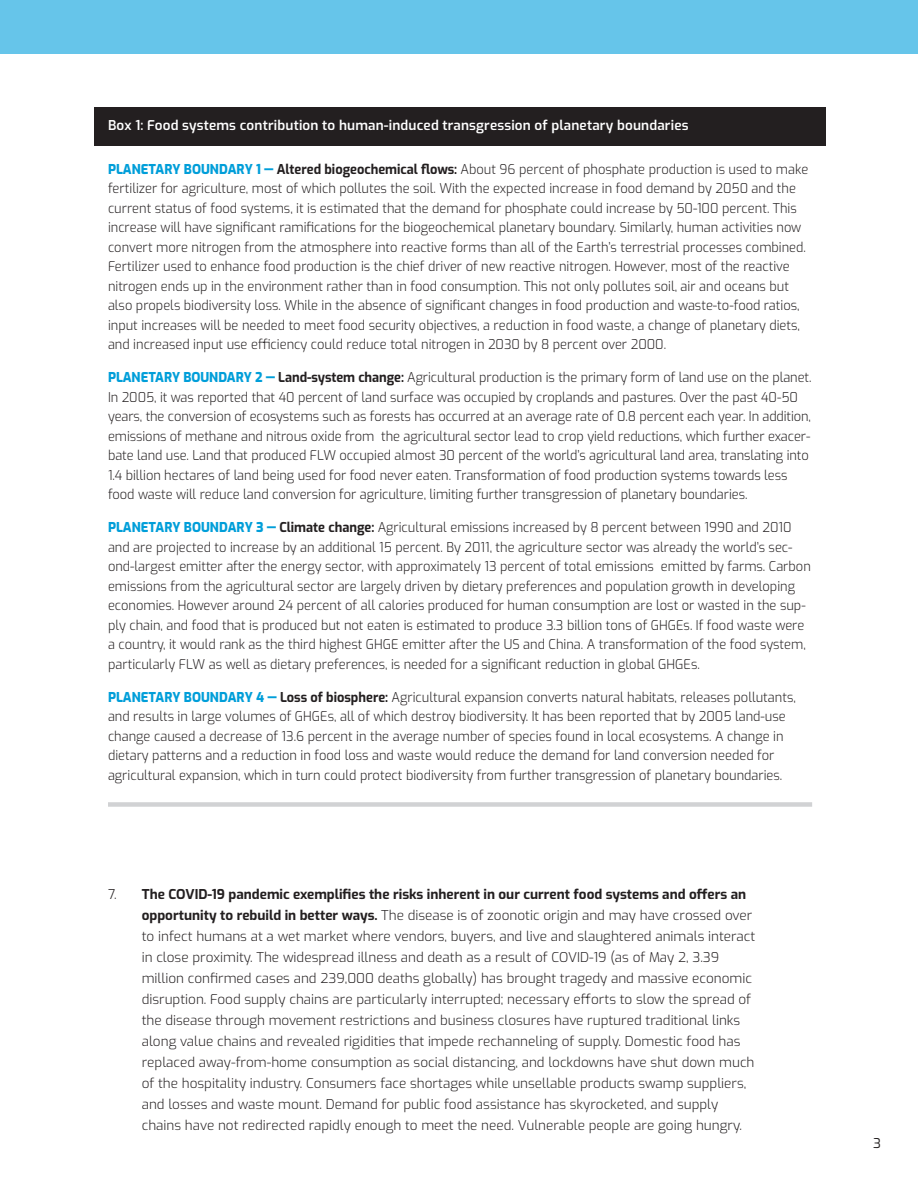
<style>
.page{position:relative;width:918px;height:1188px;background:#fff}
.page>*{position:absolute;margin:0;border:0;box-sizing:border-box;transform-origin:0 0}
.Box_1_Flush_Left{font:300 13.5px/19.5px "Exo";color:#231f20;scale:.95 1}
.Box_1_Flush_Left-2{font:300 13.5px/21px "Exo";color:#231f20}
.Box_1_Flush_left_wBo{font:300 13.5px/19.5px "Exo";color:#231f20;scale:.95 1}
.Box_hed_band_ko{font:600 13.5px "Exo";letter-spacing:.015em;color:#fff}
.t1{font:13.5px "Exo";color:#231f20}
.s1{font-weight:800;color:#009ed9}
.s2{font-weight:700}
</style>
<div class="page">
<div style="left:0;top:0;width:918px;height:54px;background:#66c5ea"></div>
<div style="left:94px;top:107px;width:732px;height:38px;background:#231f20"></div>
<div style="left:108px;top:802px;width:704px;height:5px;background:#d1d2d4"></div>
<p class="Box_hed_band_ko" style="left:108px;top:115px;width:582px">Box 1: Food systems contribution to human-induced transgression of planetary boundaries</p>
<p class="Box_1_Flush_Left" style="left:108px;top:159px;width:739px"><span class="s1">PLANETARY BOUNDARY 1 —</span> <span class="s2">Altered biogeochemical flows:</span> About 96 percent of phosphate production is used to make fertilizer for agriculture, most of which pollutes the soil. With the expected increase in food demand by 2050 and the current status of food systems, it is estimated that the demand for phosphate could increase by 50-100 percent. This increase will have significant ramifications for the biogeochemical planetary boundary. Similarly, human activities now convert more nitrogen from the atmosphere into reactive forms than all of the Earth’s terrestrial processes combined.<br>Fertilizer used to enhance food production is the chief driver of new reactive nitrogen. However, most of the reactive nitrogen ends up in the environment rather than in food consumption. This not only pollutes soil, air and oceans but also propels biodiversity loss. While in the absence of significant changes in food production and waste-to-food ratios, input increases will be needed to meet food security objectives, a reduction in food waste, a change of planetary diets, and increased input use efficiency could reduce total nitrogen in 2030 by 8 percent over 2000.</p>
<p class="Box_1_Flush_Left" style="left:108px;top:367px;width:742px"><span class="s1">PLANETARY BOUNDARY 2 —</span> <span class="s2">Land-system change:</span> Agricultural production is the primary form of land use on the planet.<br>In 2005, it was reported that 40 percent of land surface was occupied by croplands and pastures. Over the past 40-50 years, the conversion of ecosystems such as forests has occurred at an average rate of 0.8 percent each year. In addition, emissions of methane and nitrous oxide from the agricultural sector lead to crop yield reductions, which further exacer&shy;bate land use. Land that produced FLW occupied almost 30 percent of the world’s agricultural land area, translating into 1.4 billion hectares of land being used for food never eaten. Transformation of food production systems towards less food waste will reduce land conversion for agriculture, limiting further transgression of planetary boundaries.</p>
<p class="Box_1_Flush_Left" style="left:108px;top:517px;width:741px"><span class="s1">PLANETARY BOUNDARY 3 —</span> <span class="s2">Climate change:</span> Agricultural emissions increased by 8 percent between 1990 and 2010 and are projected to increase by an additional 15 percent. By 2011, the agriculture sector was already the world’s sec&shy;ond-largest emitter after the energy sector, with approximately 13 percent of total emissions emitted by farms. Carbon emissions from the agricultural sector are largely driven by dietary preferences and population growth in developing economies. However around 24 percent of all calories produced for human consumption are lost or wasted in the sup&shy;ply chain, and food that is produced but not eaten is estimated to produce 3.3 billion tons of GHGEs. If food waste were a country, it would rank as the third highest GHGE emitter after the US and China. A transformation of the food system, particularly FLW as well as dietary preferences, is needed for a significant reduction in global GHGEs.</p>
<p class="Box_1_Flush_left_wBo" style="left:108px;top:687px;width:726px"><span class="s1">PLANETARY BOUNDARY 4 —</span> <span class="s2">Loss of biosphere:</span> Agricultural expansion converts natural habitats, releases pollutants, and results in large volumes of GHGEs, all of which destroy biodiversity. It has been reported that by 2005 land-use change caused a decrease of 13.6 percent in the average number of species found in local ecosystems. A change in dietary patterns and a reduction in food loss and waste would reduce the demand for land conversion needed for agricultural expansion, which in turn could protect biodiversity from further transgression of planetary boundaries.</p>
<p class="Box_1_Flush_Left-2" style="left:142px;top:883px;width:615px;text-indent:-34px">7. <span class="s2">The COVID-19 pandemic exemplifies the risks inherent in our current food systems and offers an opportunity to rebuild in better ways.</span> The disease is of zoonotic origin and may have crossed over to infect humans at a wet market where vendors, buyers, and live and slaughtered animals interact in close proximity. The widespread illness and death as a result of COVID-19 (as of May 2, 3.39 million confirmed cases and 239,000 deaths globally) has brought tragedy and massive economic disruption. Food supply chains are particularly interrupted; necessary efforts to slow the spread of the disease through movement restrictions and business closures have ruptured traditional links along value chains and revealed rigidities that impede rechanneling of supply. Domestic food has replaced away-from-home consumption as social distancing, and lockdowns have shut down much of the hospitality industry. Consumers face shortages while unsellable products swamp suppliers, and losses and waste mount. Demand for public food assistance has skyrocketed, and supply chains have not redirected rapidly enough to meet the need. Vulnerable people are going hungry.</p>
<p class="t1" style="left:873px;top:1133px;width:9px">3</p>
</div>
